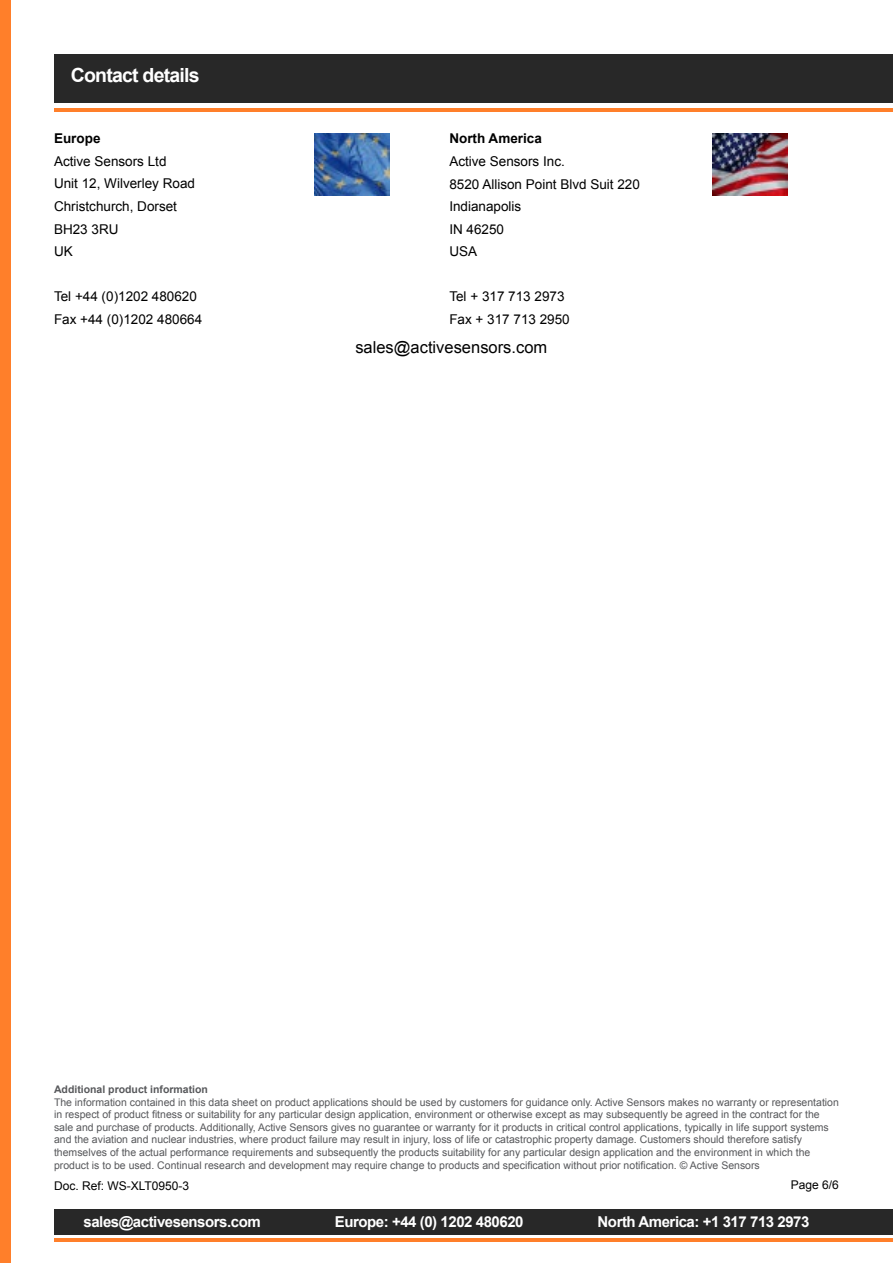
<style>
.page{position:relative;width:893px;height:1263px;background:#fff}
.page>*{position:absolute;margin:0;border:0;box-sizing:border-box;transform-origin:0 0}
.t1{font:700 19.5px "Arial";letter-spacing:-.04em;color:#fff}
.t2{font:16.5px "Arial";color:#000}
.t3{font:700 15px "Arial";letter-spacing:-.03em;color:#fff}
.t4{font:13.5px/22.5px "Arial";color:#000}
.t5{font:700 13.5px "Arial";color:#000}
.t6{font:12px "Arial";color:#000}
.t7{font:10.5px/12.6px "Arial";color:#57585b}
.t8{font:700 10.5px "Arial";color:#57585b}
</style>
<div class="page">
<div style="left:54px;top:54px;width:839px;height:49px;background:#282828"></div>
<hr style="left:54px;top:108px;width:839px;height:3px;background:#ff7f2a">
<img style="left:315px;top:134px;width:75px;height:61px">
<img style="left:713px;top:134px;width:75px;height:61px">
<div style="left:0;top:0;width:10px;height:1263px;background:#ff7f2a"></div>
<div style="left:54px;top:1209px;width:839px;height:26px;background:#282828"></div>
<hr style="left:54px;top:1239px;width:839px;height:3px;background:#ff7f2a">
<h1 class="t1" style="left:71px;top:62px;width:130px">Contact details</h1>
<p class="t5" style="left:54px;top:130px;width:48px">Europe</p>
<p class="t4" style="left:54px;top:150px;width:143px">Active Sensors Ltd<br>Unit 12, Wilverley Road<br>Christchurch, Dorset<br>BH23 3RU<br>UK</p>
<p class="t4" style="left:54px;top:285px;width:150px">Tel +44 (0)1202 480620<br>Fax +44 (0)1202 480664</p>
<p class="t5" style="left:449px;top:130px;width:94px">North America</p>
<p class="t4" style="left:449px;top:150px;width:192px">Active Sensors Inc.<br>8520 Allison Point Blvd Suit 220<br>Indianapolis<br>IN 46250<br>USA</p>
<p class="t4" style="left:449px;top:285px;width:122px">Tel + 317 713 2973<br>Fax + 317 713 2950</p>
<h2 class="t2" style="left:355px;top:336px;width:193px">sales@activesensors.com</h2>
<p class="t8" style="left:54px;top:1082px;width:156px">Additional product information</p>
<p class="t7" style="left:54px;top:1096px;width:786px">The information contained in this data sheet on product applications should be used by customers for guidance only. Active Sensors makes no warranty or representation in respect of product fitness or suitability for any particular design application, environment or otherwise except as may subsequently be agreed in the contract for the sale and purchase of products. Additionally, Active Sensors gives no guarantee or warranty for it products in critical control applications, typically in life support systems and the aviation and nuclear industries, where product failure may result in injury, loss of life or catastrophic property damage. Customers should therefore satisfy themselves of the actual performance requirements and subsequently the products suitability for any particular design application and the environment in which the product is to be used. Continual research and development may require change to products and specification without prior notification. © Active Sensors</p>
<p class="t6" style="left:54px;top:1178px;width:137px">Doc. Ref: WS-XLT0950-3</p>
<p class="t6" style="left:791px;top:1177px;width:50px">Page 6/6</p>
<h3 class="t3" style="left:83px;top:1212px;width:179px">sales@activesensors.com</h3>
<h3 class="t3" style="left:335px;top:1212px;width:190px">Europe: +44 (0) 1202 480620</h3>
<h3 class="t3" style="left:598px;top:1212px;width:213px">North America: +1 317 713 2973</h3>
</div>
